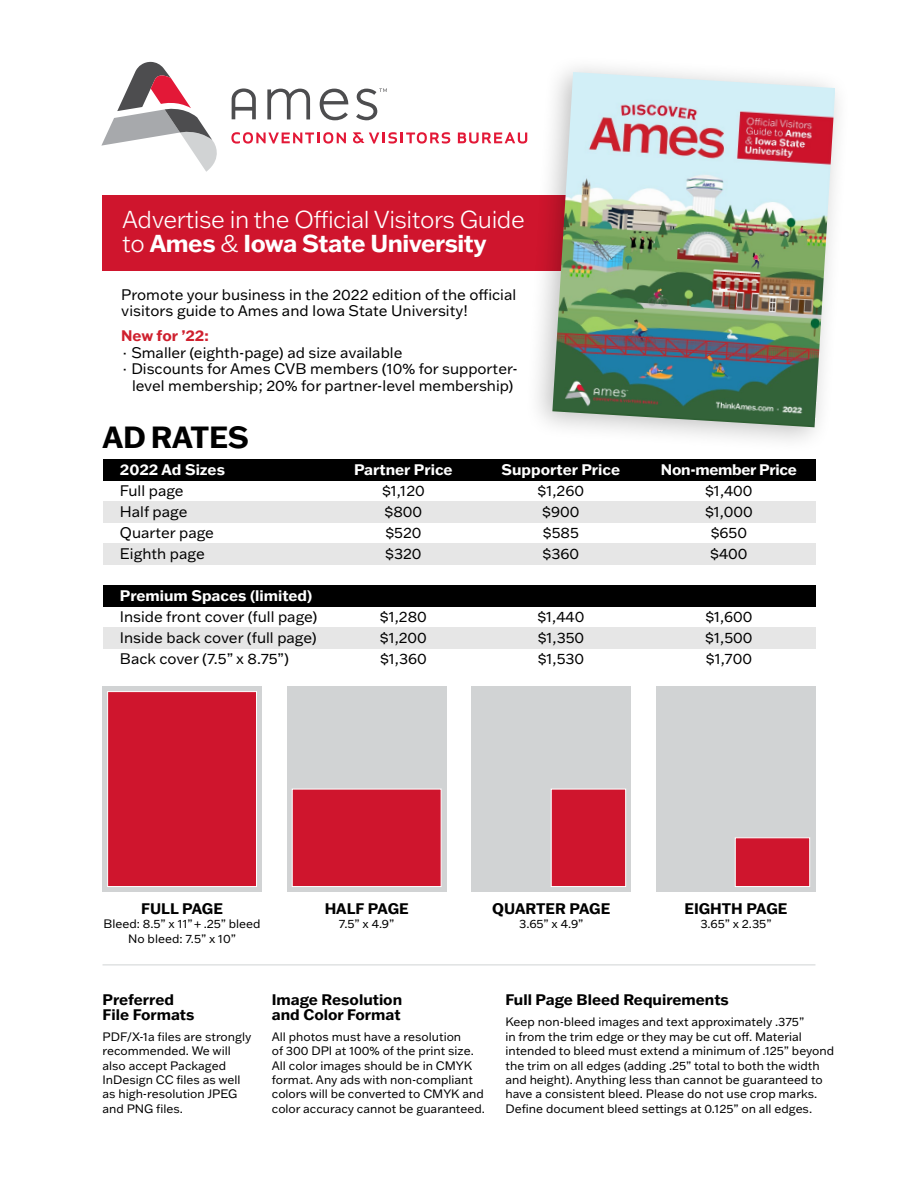
<style>
.page{position:relative;width:918px;height:1188px;background:#fff}
.page>*{position:absolute;margin:0;border:0;box-sizing:border-box;transform-origin:0 0}
.t1{font:700 30px "Franklin Gothic ATF";letter-spacing:-.01em;color:#000}
.t2{font:300 24px/24px "Franklin Gothic ATF";letter-spacing:-.02em;color:#fff}
.t3{font:15px/16.5px "Franklin Gothic ATF";color:#000}
.t4{font:700 15px/15px "Franklin Gothic ATF";color:#000}
.t5{font:700 15px "Franklin Gothic ATF";color:#fff}
.t6{font:700 15px "Franklin Gothic ATF";letter-spacing:-.02em;color:#fff}
.t7{font:700 15px "Franklin Gothic ATF";color:#cf202e}
.t8{font:12px/14.4px "Franklin Gothic ATF";color:#000}
.s1{font-weight:700}
</style>
<div class="page">
<div style="left:103px;top:195px;width:647px;height:76px;background:#cf152d"></div>
<div style="left:524px;top:54px;width:328px;height:400px;background:#000;opacity:.25"></div>
<img style="left:552px;top:72px;width:283px;height:355px">
<div style="left:103px;top:459px;width:712px;height:21px;background:#000"></div>
<div style="left:103px;top:586px;width:712px;height:21px;background:#000"></div>
<div style="left:103px;top:501px;width:712px;height:21px;background:#e6e6e6"></div>
<div style="left:103px;top:628px;width:712px;height:21px;background:#e6e6e6"></div>
<div style="left:103px;top:544px;width:712px;height:21px;background:#e6e6e6"></div>
<div style="left:103px;top:686px;width:159px;height:206px;background:#d1d3d4"></div>
<div style="left:472px;top:686px;width:159px;height:206px;background:#d1d3d4"></div>
<div style="left:287px;top:686px;width:159px;height:206px;background:#d1d3d4"></div>
<div style="left:656px;top:686px;width:159px;height:206px;background:#d1d3d4"></div>
<div style="left:107px;top:691px;width:150px;height:196px;background:#cf152d;border:1px solid #fff"></div>
<div style="left:292px;top:789px;width:150px;height:98px;background:#cf152d;border:1px solid #fff"></div>
<div style="left:551px;top:789px;width:75px;height:98px;background:#cf152d;border:1px solid #fff"></div>
<div style="left:735px;top:837px;width:75px;height:50px;background:#cf152d;border:1px solid #fff"></div>
<hr style="left:103px;top:965px;width:712px;height:1px;background:#d1d3d4">
<svg style="left:101px;top:62px;width:116px;height:110px"></svg>
<svg style="left:231px;top:132px;width:115px;height:12px"></svg>
<svg style="left:353px;top:132px;width:97px;height:12px"></svg>
<svg style="left:458px;top:132px;width:69px;height:12px"></svg>
<svg style="left:267px;top:89px;width:43px;height:30px"></svg>
<svg style="left:320px;top:89px;width:28px;height:31px"></svg>
<svg style="left:232px;top:88px;width:24px;height:31px"></svg>
<svg style="left:356px;top:88px;width:31px;height:32px"></svg>
<h2 class="t2" style="left:122px;top:207px;width:404px">Advertise in the Official Visitors Guide to <span class="s1">Ames</span> &amp; <span class="s1">Iowa State University</span></h2>
<p class="t3" style="left:121px;top:286px;width:396px">Promote your business in the 2022 edition of the official visitors guide to Ames and Iowa State University!</p>
<p class="t7" style="left:121px;top:326px;width:89px">New for ’22:</p>
<p class="t3" style="left:122px;top:344px;width:282px">· Smaller (eighth-page) ad size available</p>
<p class="t3" style="left:122px;top:360px;width:397px">· Discounts for Ames CVB members (10% for supporter-</p>
<p class="t3" style="left:132px;top:377px;width:383px">level membership; 20% for partner-level membership)</p>
<h1 class="t1" style="left:103px;top:417px;width:148px">AD RATES</h1>
<p class="t5" style="left:120px;top:459px;width:107px">2022 Ad Sizes</p>
<p class="t5" style="left:354px;top:459px;width:100px">Partner Price</p>
<p class="t5" style="left:502px;top:459px;width:120px">Supporter Price</p>
<p class="t6" style="left:661px;top:459px;width:137px">Non-member Price</p>
<p class="t3" style="left:120px;top:482px;width:65px">Full page</p>
<p class="t3" style="left:382px;top:482px;width:44px">$1,120</p>
<p class="t3" style="left:538px;top:482px;width:48px">$1,260</p>
<p class="t3" style="left:705px;top:482px;width:49px">$1,400</p>
<p class="t3" style="left:120px;top:503px;width:69px">Half page</p>
<p class="t3" style="left:385px;top:503px;width:39px">$800</p>
<p class="t3" style="left:542px;top:503px;width:39px">$900</p>
<p class="t3" style="left:705px;top:503px;width:49px">$1,000</p>
<p class="t3" style="left:120px;top:524px;width:96px">Quarter page</p>
<p class="t3" style="left:385px;top:524px;width:38px">$520</p>
<p class="t3" style="left:543px;top:524px;width:37px">$585</p>
<p class="t3" style="left:711px;top:524px;width:38px">$650</p>
<p class="t3" style="left:120px;top:545px;width:86px">Eighth page</p>
<p class="t3" style="left:385px;top:545px;width:38px">$320</p>
<p class="t3" style="left:543px;top:545px;width:38px">$360</p>
<p class="t3" style="left:710px;top:545px;width:39px">$400</p>
<p class="t5" style="left:120px;top:585px;width:194px">Premium Spaces (limited)</p>
<p class="t3" style="left:120px;top:608px;width:199px">Inside front cover (full page)</p>
<p class="t3" style="left:380px;top:608px;width:48px">$1,280</p>
<p class="t3" style="left:537px;top:608px;width:49px">$1,440</p>
<p class="t3" style="left:705px;top:608px;width:49px">$1,600</p>
<p class="t3" style="left:120px;top:629px;width:198px">Inside back cover (full page)</p>
<p class="t3" style="left:380px;top:629px;width:49px">$1,200</p>
<p class="t3" style="left:538px;top:629px;width:48px">$1,350</p>
<p class="t3" style="left:705px;top:629px;width:49px">$1,500</p>
<p class="t3" style="left:120px;top:650px;width:171px">Back cover (7.5” x 8.75”)</p>
<p class="t3" style="left:380px;top:650px;width:48px">$1,360</p>
<p class="t3" style="left:538px;top:650px;width:48px">$1,530</p>
<p class="t3" style="left:706px;top:650px;width:48px">$1,700</p>
<p class="t4" style="left:141px;top:900px;width:83px">FULL PAGE</p>
<p class="t8" style="left:103px;top:916px;width:159px;text-align:center">Bleed: 8.5” x 11” + .25” bleed<br>No bleed: 7.5” x 10”</p>
<p class="t4" style="left:325px;top:900px;width:85px">HALF PAGE</p>
<p class="t8" style="left:339px;top:916px;width:57px">7.5” x 4.9”</p>
<p class="t4" style="left:492px;top:900px;width:119px">QUARTER PAGE</p>
<p class="t8" style="left:519px;top:916px;width:66px">3.65” x 4.9”</p>
<p class="t4" style="left:684px;top:900px;width:104px">EIGHTH PAGE</p>
<p class="t8" style="left:700px;top:916px;width:73px">3.65” x 2.35”</p>
<p class="t4" style="left:103px;top:991px;width:93px">Preferred<br>File Formats</p>
<p class="t8" style="left:103px;top:1029px;width:150px">PDF/X-1a files are strongly recommended. We will also accept Packaged<br>InDesign CC files as well as high-resolution JPEG and PNG files.</p>
<p class="t4" style="left:272px;top:991px;width:132px">Image Resolution and Color Format</p>
<p class="t8" style="left:272px;top:1029px;width:215px">All photos must have a resolution<br>of 300 DPI at 100% of the print size.<br>All color images should be in CMYK format. Any ads with non-compliant colors will be converted to CMYK and color accuracy cannot be guaranteed.</p>
<p class="t4" style="left:505px;top:992px;width:225px">Full Page Bleed Requirements</p>
<p class="t8" style="left:505px;top:1015px;width:330px">Keep non-bleed images and text approximately .375”<br>in from the trim edge or they may be cut off. Material intended to bleed must extend a minimum of .125” beyond the trim on all edges (adding .25” total to both the width and height). Anything less than cannot be guaranteed to have a consistent bleed. Please do not use crop marks.<br>Define document bleed settings at 0.125” on all edges.</p>
</div>
